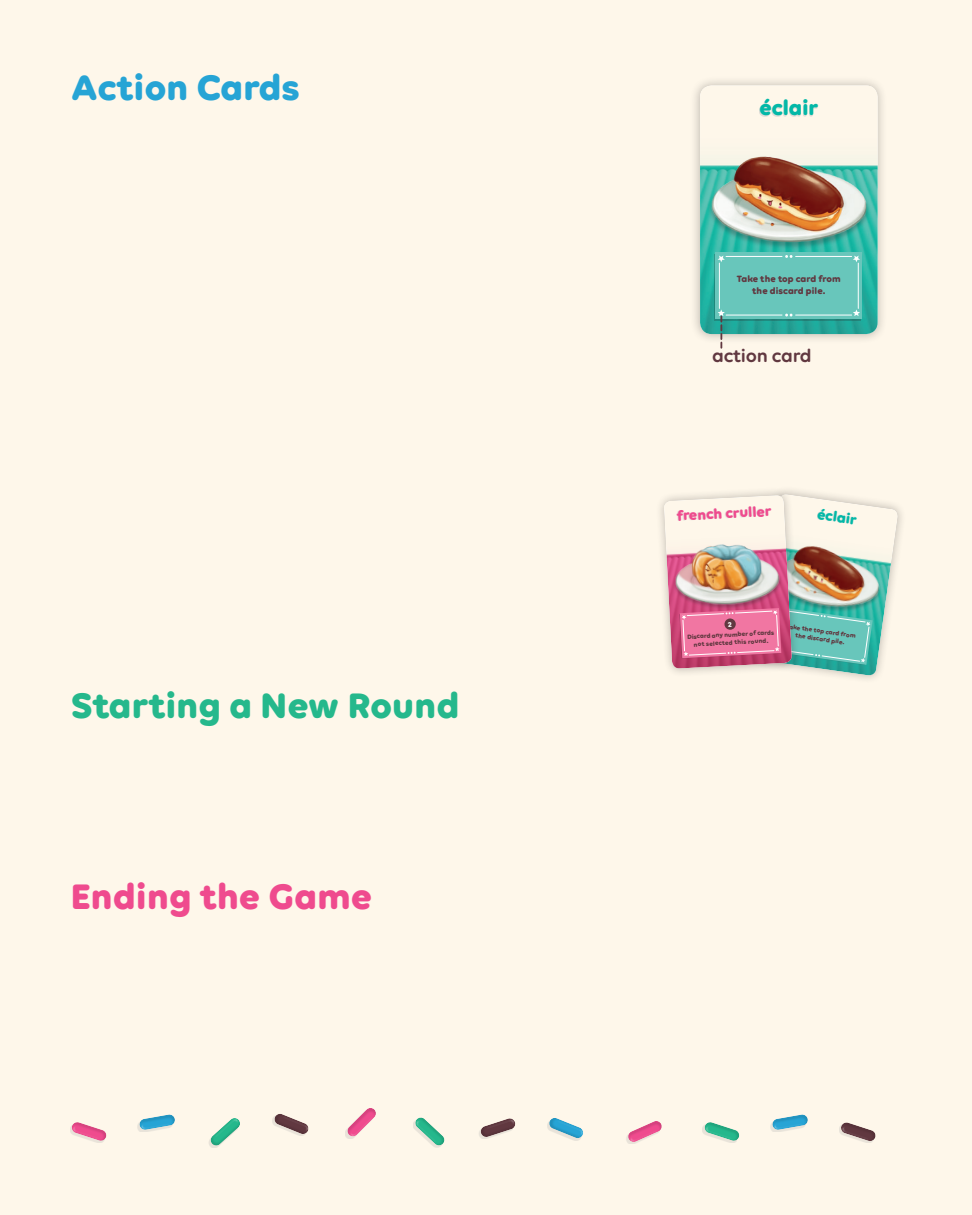
<style>
.page{position:relative;width:972px;height:1215px;background:#fef7ea}
.page>*{position:absolute;margin:0;border:0;box-sizing:border-box;transform-origin:0 0}
.t1{font:700 38.25px "Volte Rounded";letter-spacing:.01em;color:#25b88c}
.t2{font:700 38.25px "Volte Rounded";letter-spacing:.01em;color:#ef4b8e}
.t3{font:700 38.25px "Volte Rounded";letter-spacing:.01em;color:#26a4d5}
.t4{font:700 22.72px "Volte Rounded";color:#03b8a7}
.t5{font:600 19.35px "Volte Rounded";letter-spacing:-.01em;color:#613840}
.t6{font:700 15.3px "Volte Rounded";color:#ef4b8e}
.t7{font:700 15.3px "Volte Rounded";color:#03b8a7}
.t8{font:700 9.9px/11.9px "Volte Rounded";letter-spacing:.01em;color:#613840;text-align:center}
.t9{font:700 6.75px/8.1px "Volte Rounded";color:#613840;text-align:center}
</style>
<div class="page">
<div style="left:690px;top:75px;width:198px;height:269px;background:#231f20;opacity:.3"></div>
<svg style="left:700px;top:86px;width:178px;height:262px"></svg>
<svg style="left:70px;top:1122px;width:37px;height:21px"></svg>
<svg style="left:702px;top:1122px;width:38px;height:21px"></svg>
<svg style="left:626px;top:1121px;width:36px;height:23px"></svg>
<svg style="left:413px;top:1117px;width:32px;height:31px"></svg>
<svg style="left:209px;top:1118px;width:31px;height:30px"></svg>
<svg style="left:839px;top:1122px;width:37px;height:21px"></svg>
<svg style="left:479px;top:1118px;width:37px;height:21px"></svg>
<svg style="left:137px;top:1114px;width:38px;height:18px"></svg>
<svg style="left:770px;top:1114px;width:38px;height:18px"></svg>
<svg style="left:345px;top:1108px;width:31px;height:31px"></svg>
<svg style="left:272px;top:1114px;width:37px;height:22px"></svg>
<svg style="left:547px;top:1118px;width:36px;height:23px"></svg>
<div style="left:655px;top:486px;width:146px;height:192px;background:#231f20;opacity:.3"></div>
<img style="left:664px;top:494px;width:235px;height:182px">
<p class="t3" style="left:71px;top:64px;width:230px">Action Cards</p>
<p class="t1" style="left:71px;top:683px;width:390px">Starting a New Round</p>
<p class="t2" style="left:71px;top:874px;width:303px">Ending the Game</p>
<h2 class="t4" style="left:759px;top:94px;width:61px">éclair</h2>
<h3 class="t8" style="left:737px;top:272px;width:105px">Take the top card from the discard pile.</h3>
<p class="t5" style="left:712px;top:345px;width:101px">action card</p>
<h3 class="t6" style="left:677px;top:507px;width:96px;rotate:-3deg">french cruller</h3>
<h3 class="t7" style="left:819px;top:505px;width:41px;rotate:8deg">éclair</h3>
<p class="t9" style="left:687px;top:632px;width:88px;rotate:-3deg">Discard any number of cards not selected this round.</p>
<p class="t9" style="left:787px;top:622px;width:72px;rotate:8deg">Take the top card from the discard pile.</p>
</div>
